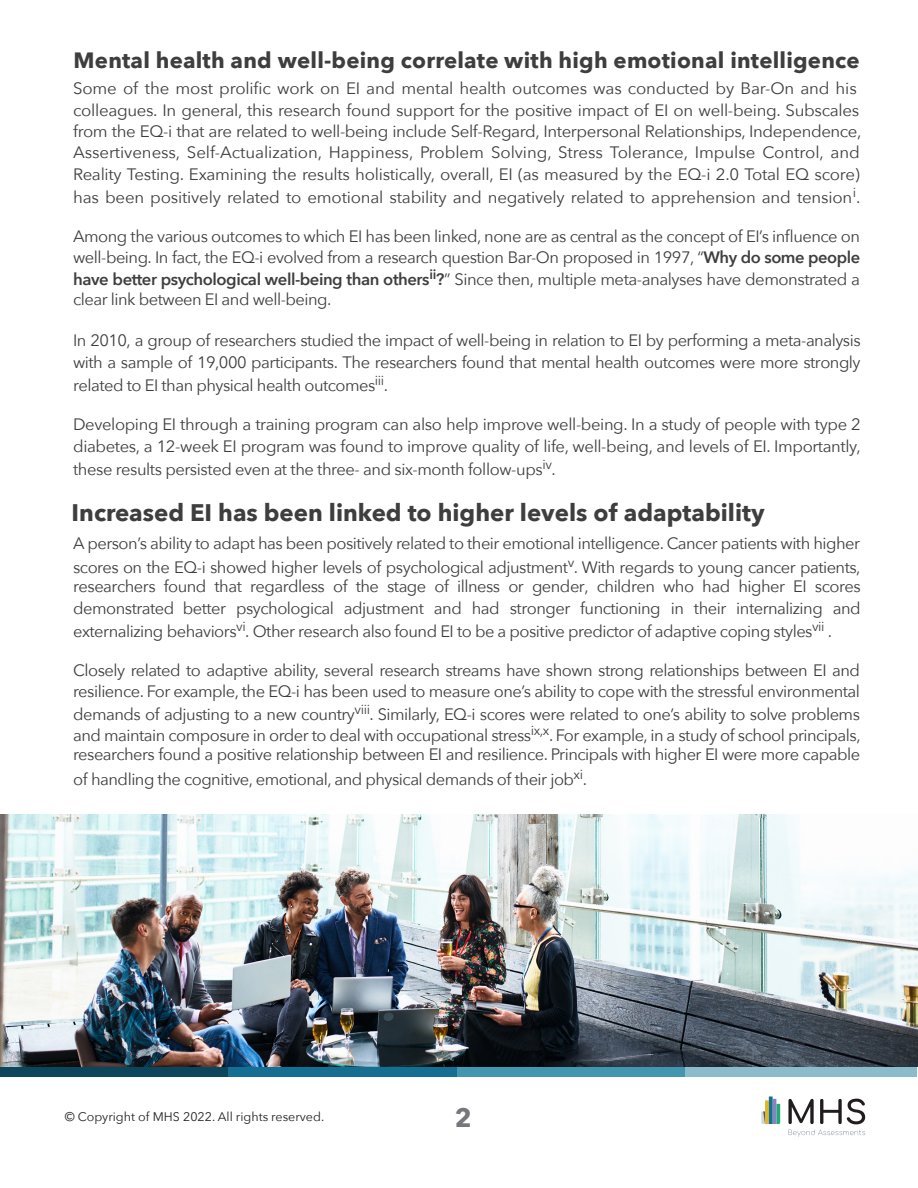
<style>
.page{position:relative;width:918px;height:1188px;background:#fff}
.page>*{position:absolute;margin:0;border:0;box-sizing:border-box;transform-origin:0 0}
.t1{font:700 26.25px "Avenir Next";color:#75777b}
.t2{font:700 24px "Avenir Next";color:#3e3e3f}
.t3{font:700 22.05px "Avenir Next";letter-spacing:.01em;color:#3e3e3f}
.t4{font:16.5px/21.5px "Avenir Next";letter-spacing:-.03em;color:#3e3e3f}
.t5{font:16.5px "Avenir Next";letter-spacing:-.01em;color:#3e3e3f}
.t6{font:12.45px "Avenir Next";color:#231f20}
.s1{font-weight:600}
.s2{font-style:inherit}
</style>
<div class="page">
<div style="left:0;top:1067px;width:231px;height:9px;background:#0c465c"></div>
<div style="left:229px;top:1067px;width:231px;height:9px;background:#156f92"></div>
<div style="left:458px;top:1067px;width:231px;height:9px;background:#4396af"></div>
<div style="left:686px;top:1067px;width:231px;height:9px;background:#8cbccb"></div>
<svg style="left:788px;top:1130px;width:77px;height:7px"></svg>
<svg style="left:788px;top:1099px;width:26px;height:25px"></svg>
<svg style="left:820px;top:1099px;width:45px;height:25px"></svg>
<svg style="left:761px;top:1096px;width:19px;height:28px"></svg>
<img style="left:0;top:815px;width:918px;height:252px">
<p class="t3" style="left:74px;top:41px;width:788px">Mental health and well-being correlate with high emotional intelligence</p>
<p class="t4" style="left:73px;top:77px;width:790px">Some of the most prolific work on EI and mental health outcomes was conducted by Bar-On and his colleagues. In general, this research found support for the positive impact of EI on well-being. Subscales from the EQ-i that are related to well-being include Self-Regard, Interpersonal Relationships, Independence, Assertiveness, Self-Actualization, Happiness, Problem Solving, Stress Tolerance, Impulse Control, and Reality Testing. Examining the results holistically, overall, EI (as measured by the EQ-i 2.0 Total EQ score)</p>
<p class="t5" style="left:73px;top:183px;width:789px">has been positively related to emotional stability and negatively related to apprehension and tension<sup>i</sup>.</p>
<p class="t4" style="left:73px;top:225px;width:789px;line-height:21px">Among the various outcomes to which EI has been linked, none are as central as the concept of EI’s influence on well-being. In fact, the EQ-i evolved from a research question Bar-On proposed in 1997, “<span class="s1">Why do some people</span></p>
<p class="t4" style="left:73px;top:269px;width:788px;line-height:19px"><span class="s1">have better psychological well-being than others</span><sup>ii</sup><span class="s1">?</span>” Since then, multiple meta-analyses have demonstrated a clear link between EI and well-being.</p>
<p class="t4" style="left:73px;top:328px;width:789px;line-height:21.9px">In 2010, a group of researchers studied the impact of well<span class="s2">-</span>being in relation to EI by performing a meta-analysis with a sample of 19,000 participants. The researchers found that mental health outcomes were more strongly</p>
<p class="t4" style="left:73px;top:374px;width:317px">related to EI than physical health outcomes<sup>iii</sup>.</p>
<p class="t4" style="left:73px;top:412px;width:789px;line-height:21.9px">Developing EI through a training program can also help improve well-being. In a study of people with type 2 diabetes, a 12-week EI program was found to improve quality of life, well-being, and levels of EI. Importantly,</p>
<p class="t4" style="left:73px;top:458px;width:484px">these results persisted even at the three- and six-month follow-ups<sup>iv</sup>.</p>
<p class="t2" style="left:72px;top:491px;width:694px">Increased EI has been linked to higher levels of adaptability</p>
<p class="t4" style="left:73px;top:531px;width:789px;line-height:23.4px">A person’s ability to adapt has been positively related to their emotional intelligence. Cancer patients with higher scores on the EQ-i showed higher levels of psychological adjustment<sup>v</sup>. With regards to young cancer patients,</p>
<p class="t4" style="left:73px;top:575px;width:789px">researchers found that regardless of the stage of illness or gender, children who had higher EI scores demonstrated better psychological adjustment and had stronger functioning in their internalizing and</p>
<p class="t4" style="left:73px;top:620px;width:761px">externalizing behaviors<sup>vi</sup>. Other research also found EI to be a positive predictor of adaptive coping styles<sup>vii</sup> .</p>
<p class="t4" style="left:73px;top:659px;width:788px;line-height:21px">Closely related to adaptive ability, several research streams have shown strong relationships between EI and resilience. For example, the EQ-i has been used to measure one’s ability to cope with the stressful environmental</p>
<p class="t4" style="left:73px;top:703px;width:789px;line-height:21px">demands of adjusting to a new country<sup>viii</sup>. Similarly, EQ-i scores were related to one’s ability to solve problems and maintain composure in order to deal with occupational stress<sup>ix,x</sup>. For example, in a study of school principals,</p>
<p class="t4" style="left:73px;top:741px;width:788px;line-height:24.8px">researchers found a positive relationship between EI and resilience. Principals with higher EI were more capable of handling the cognitive, emotional, and physical demands of their job<sup>xi</sup>.</p>
<p class="t6" style="left:65px;top:1106px;width:261px">© Copyright of MHS 2022. All rights reserved.</p>
<p class="t1" style="left:455px;top:1095px;width:18px">2</p>
</div>
